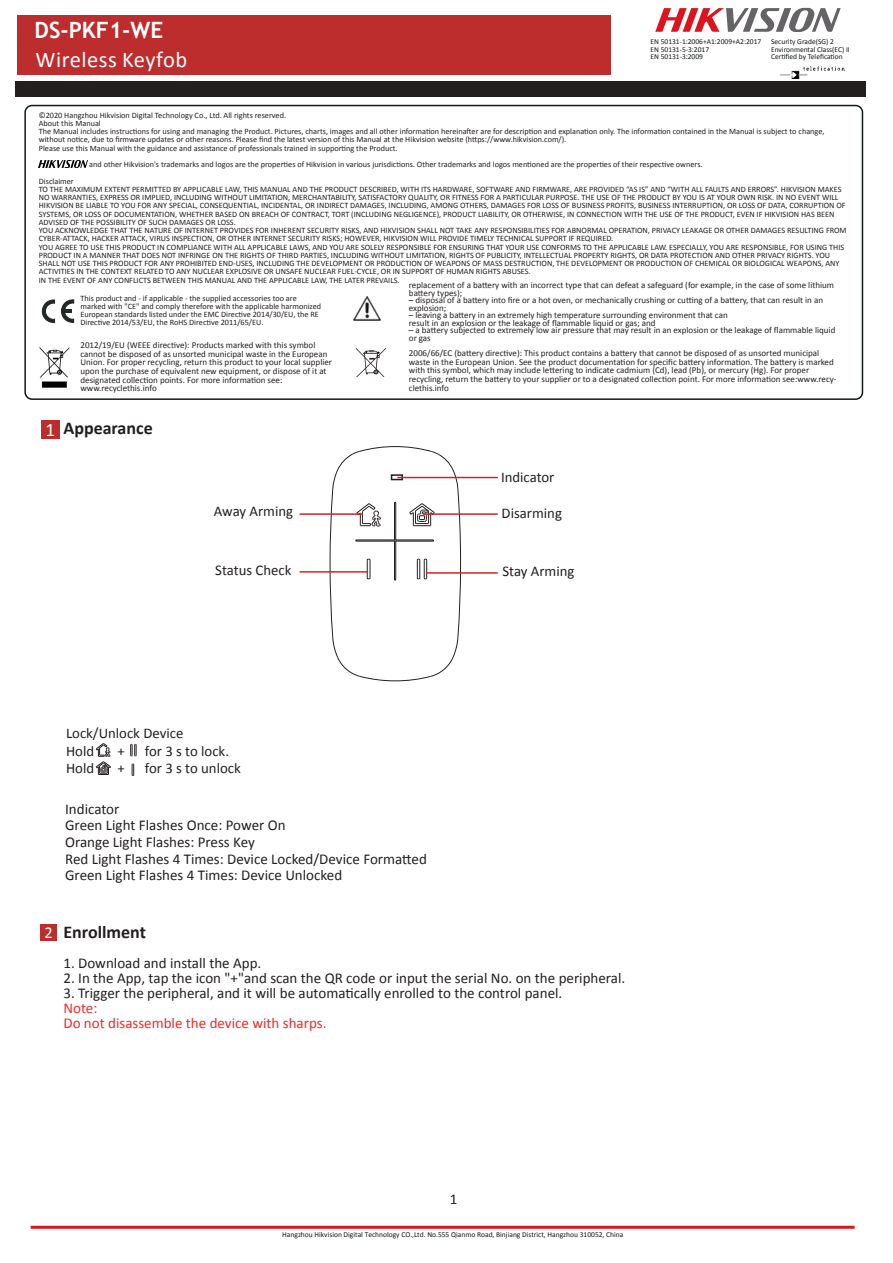
<style>
.page{position:relative;width:893px;height:1263px;background:#fff}
.page>*{position:absolute;margin:0;border:0;box-sizing:border-box;transform-origin:0 0}
.t1{font:22.5px "Calibri";letter-spacing:.02em;color:#fff}
.t2{font:700 22.5px "Trebuchet MS";color:#fff}
.t3{font:700 18px "Calibri";color:#241f1f}
.t4{font:15px/16.5px "Calibri";color:#241f1f}
.t5{font:15px "Calibri";color:#f02929}
.t6{font:15px "Calibri";color:#f02d2c}
.t7{font:14.7px/17.7px "Calibri";color:#241f1f}
.t8{font:9px/8.6px "Calibri";color:#241f1f}
.t9{font:8.25px/8.2px "Calibri";color:#241f1f}
.t10{font:7.5px/7.5px "Calibri";color:#141719}
.t11{font:7.5px "Calibri";color:#121717}
.s1{font-weight:400;font-size:19.05px;color:#fff}
.s2{font-weight:400;font-size:16.5px;color:#fff}
</style>
<div class="page">
<div style="left:17px;top:15px;width:593px;height:60px;background:#be2d2d"></div>
<svg style="left:655px;top:8px;width:186px;height:24px"></svg>
<div style="left:15px;top:81px;width:851px;height:16px;background:#241f1f"></div>
<div style="left:41px;top:420px;width:19px;height:19px;background:#be2d2d"></div>
<div style="left:41px;top:925px;width:16px;height:16px;background:#be2d2d"></div>
<svg style="left:132px;top:763px;width:2px;height:13px"></svg>
<svg style="left:130px;top:744px;width:7px;height:13px"></svg>
<svg style="left:96px;top:743px;width:15px;height:32px"></svg>
<div style="left:24px;top:105px;width:839px;height:295px;border:2px solid #131818;border-radius:7px"></div>
<img style="left:39px;top:161px;width:49px;height:6px">
<svg style="left:61px;top:299px;width:13px;height:24px"></svg>
<svg style="left:42px;top:299px;width:13px;height:24px"></svg>
<img style="left:353px;top:296px;width:28px;height:25px">
<img style="left:39px;top:347px;width:32px;height:42px">
<img style="left:355px;top:347px;width:31px;height:31px">
<hr style="left:426px;top:572px;width:72px;height:2px;background:#cb272a">
<hr style="left:423px;top:513px;width:75px;height:2px;background:#cb272a">
<hr style="left:300px;top:571px;width:68px;height:2px;background:#cb272a">
<hr style="left:300px;top:513px;width:63px;height:2px;background:#cb272a">
<hr style="left:397px;top:477px;width:101px;height:1px;background:#cb272a">
<hr style="left:31px;top:1226px;width:824px;height:3px;background:#db141d">
<img style="left:780px;top:66px;width:65px;height:13px">
<svg style="left:329px;top:446px;width:132px;height:236px"></svg>
<h1 class="t2" style="left:35px;top:16px;width:130px">DS-PKF1-WE</h1>
<h1 class="t1" style="left:36px;top:45px;width:153px">Wireless Keyfob</h1>
<p class="t10" style="left:650px;top:38px;width:112px">EN 50131-1:2006+A1:2009+A2:2017<br>EN 50131-5-3:2017<br>EN 50131-3:2009</p>
<p class="t10" style="left:771px;top:38px;width:80px">Security Grade(SG) 2<br>Environmental Class(EC) II<br>Certified by Telefication</p>
<p class="t9" style="left:39px;top:111px;width:787px">©2020 Hangzhou Hikvision Digital Technology Co., Ltd. All rights reserved.<br>About this Manual<br>The Manual includes instructions for using and managing the Product. Pictures, charts, images and all other information hereinafter are for description and explanation only. The information contained in the Manual is subject to change, without notice, due to firmware updates or other reasons. Please find the latest version of this Manual at the Hikvision website (https://www.hikvision.com/).<br>Please use this Manual with the guidance and assistance of professionals trained in supporting the Product.</p>
<p class="t9" style="left:89px;top:160px;width:615px">and other Hikvision's trademarks and logos are the properties of Hikvision in various jurisdictions. Other trademarks and logos mentioned are the properties of their respective owners.</p>
<p class="t9" style="left:39px;top:177px;width:809px">Disclaimer<br>TO THE MAXIMUM EXTENT PERMITTED BY APPLICABLE LAW, THIS MANUAL AND THE PRODUCT DESCRIBED, WITH ITS HARDWARE, SOFTWARE AND FIRMWARE, ARE PROVIDED “AS IS” AND “WITH ALL FAULTS AND ERRORS”. HIKVISION MAKES NO WARRANTIES, EXPRESS OR IMPLIED, INCLUDING WITHOUT LIMITATION, MERCHANTABILITY, SATISFACTORY QUALITY, OR FITNESS FOR A PARTICULAR PURPOSE. THE USE OF THE PRODUCT BY YOU IS AT YOUR OWN RISK. IN NO EVENT WILL HIKVISION BE LIABLE TO YOU FOR ANY SPECIAL, CONSEQUENTIAL, INCIDENTAL, OR INDIRECT DAMAGES, INCLUDING, AMONG OTHERS, DAMAGES FOR LOSS OF BUSINESS PROFITS, BUSINESS INTERRUPTION, OR LOSS OF DATA, CORRUPTION OF SYSTEMS, OR LOSS OF DOCUMENTATION, WHETHER BASED ON BREACH OF CONTRACT, TORT (INCLUDING NEGLIGENCE), PRODUCT LIABILITY, OR OTHERWISE, IN CONNECTION WITH THE USE OF THE PRODUCT, EVEN IF HIKVISION HAS BEEN ADVISED OF THE POSSIBILITY OF SUCH DAMAGES OR LOSS.<br>YOU ACKNOWLEDGE THAT THE NATURE OF INTERNET PROVIDES FOR INHERENT SECURITY RISKS, AND HIKVISION SHALL NOT TAKE ANY RESPONSIBILITIES FOR ABNORMAL OPERATION, PRIVACY LEAKAGE OR OTHER DAMAGES RESULTING FROM CYBER-ATTACK, HACKER ATTACK, VIRUS INSPECTION, OR OTHER INTERNET SECURITY RISKS; HOWEVER, HIKVISION WILL PROVIDE TIMELY TECHNICAL SUPPORT IF REQUIRED.<br>YOU AGREE TO USE THIS PRODUCT IN COMPLIANCE WITH ALL APPLICABLE LAWS, AND YOU ARE SOLELY RESPONSIBLE FOR ENSURING THAT YOUR USE CONFORMS TO THE APPLICABLE LAW. ESPECIALLY, YOU ARE RESPONSIBLE, FOR USING THIS PRODUCT IN A MANNER THAT DOES NOT INFRINGE ON THE RIGHTS OF THIRD PARTIES, INCLUDING WITHOUT LIMITATION, RIGHTS OF PUBLICITY, INTELLECTUAL PROPERTY RIGHTS, OR DATA PROTECTION AND OTHER PRIVACY RIGHTS. YOU SHALL NOT USE THIS PRODUCT FOR ANY PROHIBITED END-USES, INCLUDING THE DEVELOPMENT OR PRODUCTION OF WEAPONS OF MASS DESTRUCTION, THE DEVELOPMENT OR PRODUCTION OF CHEMICAL OR BIOLOGICAL WEAPONS, ANY ACTIVITIES IN THE CONTEXT RELATED TO ANY NUCLEAR EXPLOSIVE OR UNSAFE NUCLEAR FUEL-CYCLE, OR IN SUPPORT OF HUMAN RIGHTS ABUSES.<br>IN THE EVENT OF ANY CONFLICTS BETWEEN THIS MANUAL AND THE APPLICABLE LAW, THE LATER PREVAILS.</p>
<p class="t9" style="left:80px;top:294px;width:242px">This product and - if applicable - the supplied accessories too are marked with "CE" and comply therefore with the applicable harmonized European standards listed under the EMC Directive 2014/30/EU, the RE Directive 2014/53/EU, the RoHS Directive 2011/65/EU.</p>
<p class="t8" style="left:409px;top:282px;width:427px;line-height:7.5px">replacement of a battery with an incorrect type that can defeat a safeguard (for example, in the case of some lithium battery types);</p>
<p class="t8" style="left:409px;top:297px;width:416px;line-height:7.5px">– disposal of a battery into fire or a hot oven, or mechanically crushing or cutting of a battery, that can result in an explosion;</p>
<p class="t8" style="left:409px;top:312px;width:320px;line-height:7.5px">– leaving a battery in an extremely high temperature surrounding environment that can result in an explosion or the leakage of flammable liquid or gas; and</p>
<p class="t8" style="left:409px;top:327px;width:428px;line-height:7.5px">– a battery subjected to extremely low air pressure that may result in an explosion or the leakage of flammable liquid or gas</p>
<p class="t8" style="left:80px;top:341px;width:253px">2012/19/EU (WEEE directive): Products marked with this symbol cannot be disposed of as unsorted municipal waste in the European Union. For proper recycling, return this product to your local supplier upon the purchase of equivalent new equipment, or dispose of it at designated collection points. For more information see: www.recyclethis.info</p>
<p class="t8" style="left:409px;top:349px;width:429px">2006/66/EC (battery directive): This product contains a battery that cannot be disposed of as unsorted municipal waste in the European Union. See the product documentation for specific battery information. The battery is marked with this symbol, which may include lettering to indicate cadmium (Cd), lead (Pb), or mercury (Hg). For proper recycling, return the battery to your supplier or to a designated collection point. For more information see:www.recy&shy;clethis.info</p>
<h2 class="t3" style="left:45px;top:417px;width:109px"><span class="s1">1</span> Appearance</h2>
<h3 class="t7" style="left:214px;top:502px;width:81px">Away Arming</h3>
<h3 class="t7" style="left:215px;top:562px;width:78px">Status Check</h3>
<h3 class="t7" style="left:66px;top:724px;width:119px">Lock/Unlock Device<br>Hold</h3>
<h3 class="t7" style="left:118px;top:742px;width:9px">+</h3>
<h3 class="t7" style="left:145px;top:742px;width:86px">for 3 s to lock.</h3>
<h3 class="t7" style="left:66px;top:760px;width:30px">Hold</h3>
<h3 class="t7" style="left:118px;top:760px;width:9px">+</h3>
<h3 class="t7" style="left:145px;top:760px;width:97px">for 3 s to unlock</h3>
<h3 class="t4" style="left:65px;top:801px;width:363px">Indicator<br>Green Light Flashes Once: Power On<br>Orange Light Flashes: Press Key<br>Red Light Flashes 4 Times: Device Locked/Device Formatted Green Light Flashes 4 Times: Device Unlocked</h3>
<h2 class="t3" style="left:45px;top:921px;width:103px"><span class="s2">2</span> Enrollment</h2>
<h3 class="t7" style="left:501px;top:469px;width:55px">Indicator</h3>
<h3 class="t7" style="left:502px;top:504px;width:62px">Disarming</h3>
<h3 class="t7" style="left:503px;top:562px;width:73px">Stay Arming</h3>
<h3 class="t4" style="left:63px;top:955px;width:199px">1. Download and install the App.</h3>
<h3 class="t4" style="left:63px;top:970px;width:563px">2. In the App, tap the icon "+"and scan the QR code or input the serial No. on the peripheral.</h3>
<h3 class="t4" style="left:63px;top:985px;width:500px">3. Trigger the peripheral, and it will be automatically enrolled to the control panel.</h3>
<h3 class="t6" style="left:63px;top:999px;width:35px">Note:</h3>
<h3 class="t5" style="left:63px;top:1014px;width:264px">Do not disassemble the device with sharps.</h3>
<h3 class="t4" style="left:450px;top:1190px;width:9px">1</h3>
<p class="t11" style="left:282px;top:1230px;width:343px">Hangzhou Hikvision Digital Technology CO.,Ltd. No.555 Qianmo Road, Binjiang District, Hangzhou 310052, China</p>
</div>
